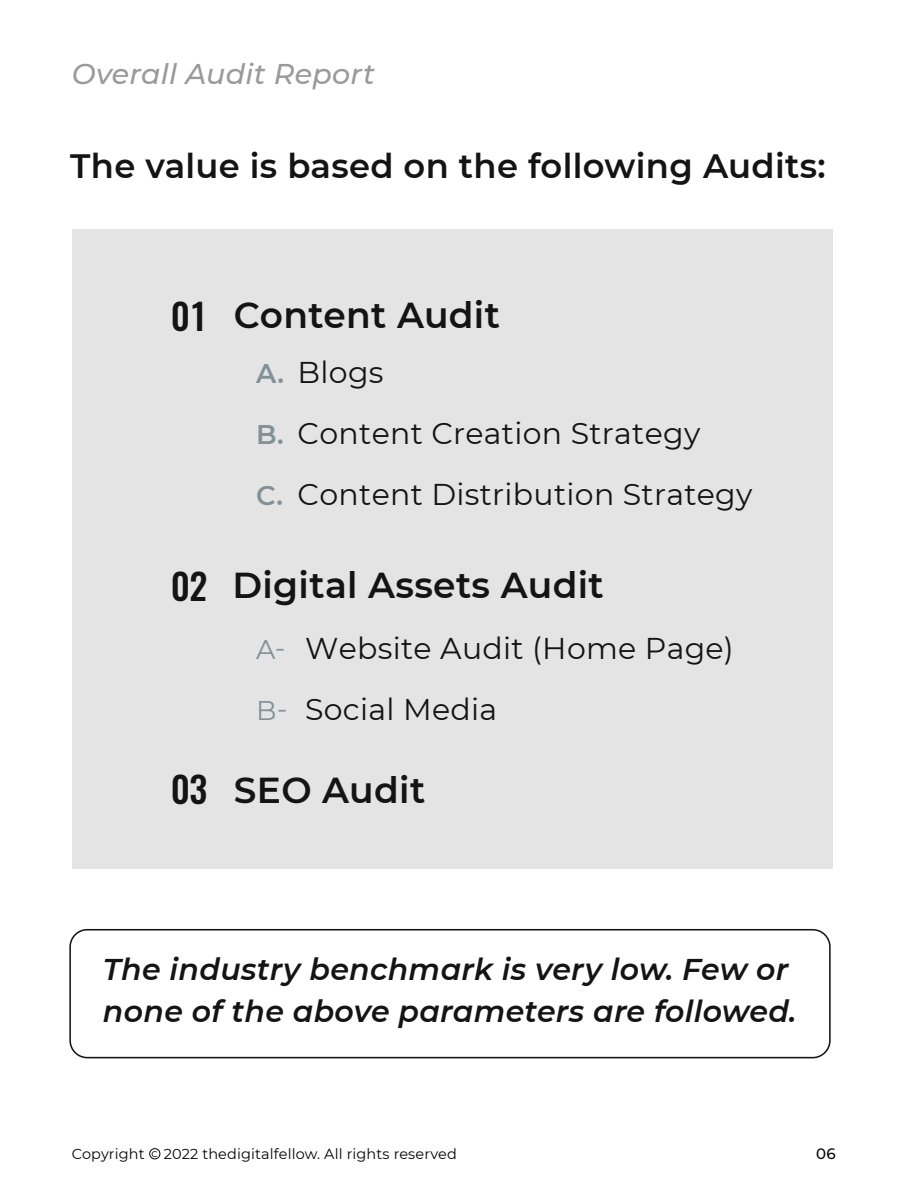
<style>
.page{position:relative;width:918px;height:1188px;background:#fff}
.page>*{position:absolute;margin:0;border:0;box-sizing:border-box;transform-origin:0 0}
.t1{font:600 36px "Montserrat";letter-spacing:.01em;color:#151414}
.t2{font:500 36px "Oswald";color:#151414}
.t3{font:600 33.75px "Montserrat";letter-spacing:.01em;color:#151414}
.t4{font:30px/60.8px "Montserrat";letter-spacing:.01em;color:#151414}
.t5{font:italic 600 30px/42px "Montserrat";letter-spacing:.01em;color:#151414}
.t6{font:italic 500 28.5px "Montserrat";letter-spacing:.01em;color:#9b9a9a}
.t7{font:600 27px "Montserrat";color:#809298}
.t8{font:27px "Montserrat";color:#809298}
.t9{font:500 15px "Montserrat";color:#040503}
.t10{font:14.4px "Montserrat";letter-spacing:.01em;color:#040503}
</style>
<div class="page">
<div style="left:73px;top:230px;width:760px;height:639px;background:#e4e4e4"></div>
<div style="left:69px;top:929px;width:762px;height:129px;border:2px solid #151414;border-radius:17px"></div>
<div style="left:149px;top:1148px;width:11px;height:11px;border:1px solid #040503;border-radius:50%"></div>
<p class="t6" style="left:72px;top:54px;width:304px">Overall Audit Report</p>
<p class="t3" style="left:70px;top:142px;width:757px">The value is based on the following Audits:</p>
<p class="t2" style="left:171px;top:285px;width:37px">01</p>
<p class="t1" style="left:234px;top:290px;width:268px">Content Audit</p>
<p class="t7" style="left:256px;top:354px;width:29px">A.</p>
<p class="t7" style="left:256px;top:415px;width:29px">B.</p>
<p class="t7" style="left:256px;top:477px;width:28px">C.</p>
<p class="t4" style="left:298px;top:341px;width:456px">Blogs<br>Content Creation Strategy<br>Content Distribution Strategy</p>
<p class="t2" style="left:171px;top:555px;width:38px">02</p>
<p class="t1" style="left:232px;top:560px;width:373px">Digital Assets Audit</p>
<p class="t8" style="left:256px;top:631px;width:31px">A-</p>
<p class="t8" style="left:256px;top:692px;width:33px">B-</p>
<p class="t4" style="left:305px;top:617px;width:430px">Website Audit (Home Page)<br>Social Media</p>
<p class="t2" style="left:171px;top:757px;width:38px">03</p>
<p class="t1" style="left:234px;top:765px;width:193px">SEO Audit</p>
<p class="t5" style="left:103px;top:947px;width:695px">The industry benchmark is very low. Few or none of the above parameters are followed.</p>
<p class="t10" style="left:72px;top:1144px;width:387px">Copyright <sup>C</sup> 2022 thedigitalfellow. All rights reserved</p>
<p class="t9" style="left:816px;top:1143px;width:21px">06</p>
</div>
